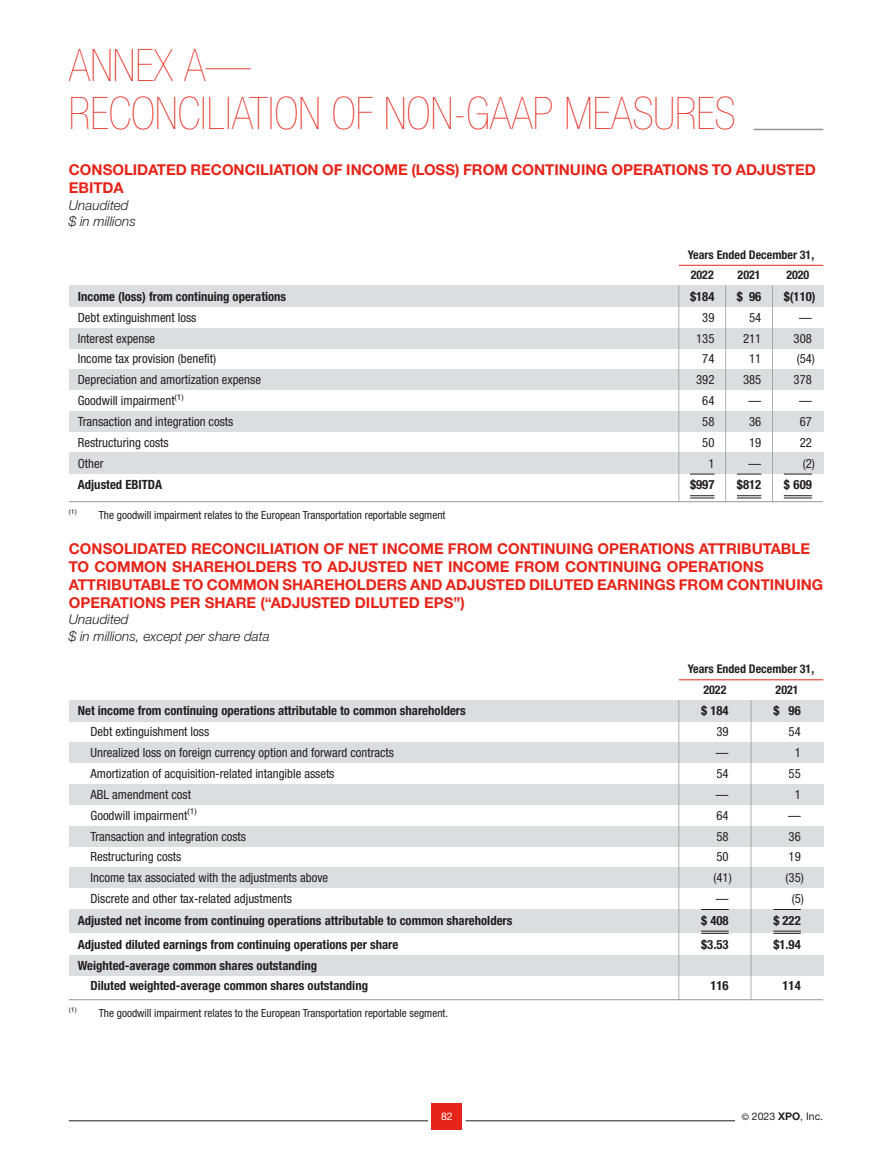
<style>
.page{position:relative;width:891px;height:1161px;background:#fff}
.page>*{position:absolute;margin:0;border:0;box-sizing:border-box;transform-origin:0 0}
.t1{font:200 condensed 44.85px/47.8px "Helvetica Neue LTW1 G";color:#e72419}
.t2{font:700 15px/18px "Helvetica Neue LTW1 G";color:#e72419}
.t3{font:italic 300 13.5px/16.5px "Helvetica Neue LTW1 G";color:#231f20}
.t4{font:condensed 12.75px "Helvetica Neue LTW1 G";color:#231f20}
.t5{font:700 condensed 12.75px/20.9px "Helvetica Neue LTW1 G";color:#231f20}
.t6{font:700 condensed 12px/20.2px "Helvetica Neue LTW1 G";color:#231f20}
.t7{font:condensed 11.25px "Helvetica Neue LTW1 G";color:#231f20}
.t8{font:10.5px "Helvetica Neue LTW1 G";color:#231f20}
.t9{font:10.5px "Helvetica Neue LTW1 G";color:#fff}
.s1{font-size:9px}
.s2{font-weight:700}
</style>
<div class="page">
<div style="left:69px;top:285px;width:754px;height:22px;background:#dcdddf"></div>
<div style="left:69px;top:328px;width:754px;height:20px;background:#dcdddf"></div>
<div style="left:69px;top:369px;width:754px;height:21px;background:#dcdddf"></div>
<div style="left:69px;top:411px;width:754px;height:21px;background:#dcdddf"></div>
<div style="left:69px;top:453px;width:754px;height:21px;background:#dcdddf"></div>
<div style="left:69px;top:700px;width:754px;height:21px;background:#dcdddf"></div>
<div style="left:69px;top:742px;width:754px;height:21px;background:#dcdddf"></div>
<div style="left:69px;top:784px;width:754px;height:21px;background:#dcdddf"></div>
<div style="left:69px;top:826px;width:754px;height:21px;background:#dcdddf"></div>
<div style="left:69px;top:867px;width:754px;height:21px;background:#dcdddf"></div>
<div style="left:69px;top:909px;width:754px;height:24px;background:#dcdddf"></div>
<div style="left:69px;top:955px;width:754px;height:20px;background:#dcdddf"></div>
<div style="left:431px;top:1104px;width:31px;height:26px;background:#e72419"></div>
<hr style="left:754px;top:129px;width:69px;height:1px;background:#939598">
<hr style="left:679px;top:265px;width:144px;height:1px;background:#e72419">
<svg style="left:690px;top:474px;width:25px;height:1px"></svg>
<svg style="left:737px;top:474px;width:24px;height:1px"></svg>
<svg style="left:784px;top:474px;width:28px;height:1px"></svg>
<svg style="left:690px;top:495px;width:25px;height:4px"></svg>
<svg style="left:737px;top:495px;width:24px;height:4px"></svg>
<svg style="left:784px;top:495px;width:28px;height:4px"></svg>
<hr style="left:678px;top:285px;width:1px;height:217px;background:#939598">
<hr style="left:725px;top:285px;width:1px;height:217px;background:#939598">
<hr style="left:772px;top:285px;width:1px;height:217px;background:#939598">
<hr style="left:69px;top:501px;width:754px;height:1px;background:#939598">
<hr style="left:679px;top:679px;width:144px;height:1px;background:#e72419">
<svg style="left:701px;top:909px;width:28px;height:1px"></svg>
<svg style="left:773px;top:909px;width:28px;height:1px"></svg>
<svg style="left:701px;top:931px;width:28px;height:3px"></svg>
<svg style="left:773px;top:931px;width:28px;height:3px"></svg>
<hr style="left:679px;top:700px;width:1px;height:300px;background:#939598">
<hr style="left:751px;top:700px;width:1px;height:300px;background:#939598">
<hr style="left:69px;top:999px;width:754px;height:1px;background:#939598">
<hr style="left:69px;top:1120px;width:359px;height:1px;background:#231f20">
<hr style="left:466px;top:1120px;width:269px;height:1px;background:#231f20">
<h1 class="t1" style="left:69px;top:41px;width:668px">ANNEX A—<br>RECONCILIATION OF NON-GAAP MEASURES</h1>
<p class="t2" style="left:69px;top:161px;width:748px">CONSOLIDATED RECONCILIATION OF INCOME (LOSS) FROM CONTINUING OPERATIONS TO ADJUSTED<br>EBITDA</p>
<p class="t3" style="left:69px;top:196px;width:69px">Unaudited $ in millions</p>
<p class="t6" style="left:688px;top:245px;width:128px">Years Ended December 31,<br>2022</p>
<p class="t6" style="left:738px;top:265px;width:24px">2021</p>
<p class="t6" style="left:786px;top:265px;width:24px">2020</p>
<p class="t5" style="left:78px;top:286px;width:210px">Income (loss) from continuing operations</p>
<p class="t5" style="left:690px;top:286px;width:26px">$184</p>
<p class="t5" style="left:737px;top:286px;width:26px">$ 96</p>
<p class="t5" style="left:784px;top:286px;width:33px">$(110)</p>
<p class="t4" style="left:78px;top:310px;width:120px">Debt extinguishment loss</p>
<p class="t4" style="left:702px;top:310px;width:14px">39</p>
<p class="t4" style="left:749px;top:310px;width:14px">54</p>
<p class="t4" style="left:799px;top:310px;width:14px">—</p>
<p class="t4" style="left:78px;top:330px;width:79px">Interest expense</p>
<p class="t4" style="left:696px;top:330px;width:20px">135</p>
<p class="t4" style="left:743px;top:330px;width:20px">211</p>
<p class="t4" style="left:794px;top:330px;width:20px">308</p>
<p class="t4" style="left:78px;top:351px;width:140px">Income tax provision (benefit)</p>
<p class="t4" style="left:702px;top:351px;width:14px">74</p>
<p class="t4" style="left:749px;top:351px;width:14px">11</p>
<p class="t4" style="left:797px;top:351px;width:20px">(54)</p>
<p class="t4" style="left:78px;top:372px;width:185px">Depreciation and amortization expense</p>
<p class="t4" style="left:696px;top:372px;width:20px">392</p>
<p class="t4" style="left:743px;top:372px;width:20px">385</p>
<p class="t4" style="left:794px;top:372px;width:20px">378</p>
<p class="t4" style="left:78px;top:393px;width:108px">Goodwill impairment<sup>(1)</sup></p>
<p class="t4" style="left:702px;top:393px;width:14px">64</p>
<p class="t4" style="left:749px;top:393px;width:14px">—</p>
<p class="t4" style="left:799px;top:393px;width:14px">—</p>
<p class="t4" style="left:78px;top:414px;width:157px">Transaction and integration costs</p>
<p class="t4" style="left:702px;top:414px;width:14px">58</p>
<p class="t4" style="left:749px;top:414px;width:14px">36</p>
<p class="t4" style="left:800px;top:414px;width:14px">67</p>
<p class="t4" style="left:78px;top:435px;width:92px">Restructuring costs</p>
<p class="t4" style="left:702px;top:435px;width:14px">50</p>
<p class="t4" style="left:749px;top:435px;width:14px">19</p>
<p class="t4" style="left:800px;top:435px;width:14px">22</p>
<p class="t4" style="left:78px;top:456px;width:27px">Other</p>
<p class="t4" style="left:708px;top:456px;width:8px">1</p>
<p class="t4" style="left:749px;top:456px;width:14px">—</p>
<p class="t4" style="left:803px;top:456px;width:14px">(2)</p>
<p class="t5" style="left:78px;top:474px;width:86px">Adjusted EBITDA</p>
<p class="t5" style="left:690px;top:474px;width:26px">$997</p>
<p class="t5" style="left:737px;top:474px;width:26px">$812</p>
<p class="t5" style="left:784px;top:474px;width:30px">$ 609</p>
<p class="t7" style="left:69px;top:508px;width:378px"><sup>(1)</sup> The goodwill impairment relates to the European Transportation reportable segment</p>
<p class="t2" style="left:69px;top:539px;width:756px">CONSOLIDATED RECONCILIATION OF NET INCOME FROM CONTINUING OPERATIONS ATTRIBUTABLE TO COMMON SHAREHOLDERS TO ADJUSTED NET INCOME FROM CONTINUING OPERATIONS ATTRIBUTABLE TO COMMON SHAREHOLDERS AND ADJUSTED DILUTED EARNINGS FROM CONTINUING OPERATIONS PER SHARE (“ADJUSTED DILUTED EPS”)</p>
<p class="t3" style="left:69px;top:611px;width:203px">Unaudited<br>$ in millions, except per share data</p>
<p class="t6" style="left:703px;top:659px;width:112px;text-indent:-16px">Years Ended December 31,<br>2022</p>
<p class="t6" style="left:776px;top:679px;width:24px">2021</p>
<p class="t5" style="left:78px;top:700px;width:390px">Net income from continuing operations attributable to common shareholders</p>
<p class="t5" style="left:701px;top:700px;width:29px">$ 184</p>
<p class="t5" style="left:773px;top:700px;width:29px">$ 96</p>
<p class="t4" style="left:91px;top:724px;width:120px">Debt extinguishment loss</p>
<p class="t4" style="left:716px;top:724px;width:14px">39</p>
<p class="t4" style="left:789px;top:724px;width:14px">54</p>
<p class="t4" style="left:91px;top:745px;width:305px">Unrealized loss on foreign currency option and forward contracts</p>
<p class="t4" style="left:716px;top:745px;width:14px">—</p>
<p class="t4" style="left:795px;top:745px;width:8px">1</p>
<p class="t4" style="left:91px;top:766px;width:245px">Amortization of acquisition-related intangible assets</p>
<p class="t4" style="left:716px;top:766px;width:14px">54</p>
<p class="t4" style="left:789px;top:766px;width:14px">55</p>
<p class="t4" style="left:91px;top:787px;width:102px">ABL amendment cost</p>
<p class="t4" style="left:716px;top:787px;width:14px">—</p>
<p class="t4" style="left:795px;top:787px;width:8px">1</p>
<p class="t4" style="left:91px;top:808px;width:108px">Goodwill impairment<sup>(1)</sup></p>
<p class="t4" style="left:716px;top:808px;width:14px">64</p>
<p class="t4" style="left:788px;top:808px;width:14px">—</p>
<p class="t4" style="left:91px;top:828px;width:157px">Transaction and integration costs</p>
<p class="t4" style="left:716px;top:828px;width:14px">58</p>
<p class="t4" style="left:789px;top:828px;width:14px">36</p>
<p class="t4" style="left:91px;top:849px;width:92px">Restructuring costs</p>
<p class="t4" style="left:716px;top:849px;width:14px">50</p>
<p class="t4" style="left:789px;top:849px;width:14px">19</p>
<p class="t4" style="left:91px;top:870px;width:239px">Income tax associated with the adjustments above</p>
<p class="t4" style="left:713px;top:870px;width:20px">(41)</p>
<p class="t4" style="left:786px;top:870px;width:20px">(35)</p>
<p class="t4" style="left:91px;top:891px;width:203px">Discrete and other tax-related adjustments</p>
<p class="t4" style="left:716px;top:891px;width:14px">—</p>
<p class="t4" style="left:792px;top:891px;width:14px">(5)</p>
<p class="t5" style="left:78px;top:910px;width:436px">Adjusted net income from continuing operations attributable to common shareholders</p>
<p class="t5" style="left:701px;top:910px;width:29px">$ 408</p>
<p class="t5" style="left:773px;top:910px;width:29px">$ 222</p>
<p class="t5" style="left:78px;top:934px;width:322px">Adjusted diluted earnings from continuing operations per share</p>
<p class="t5" style="left:701px;top:934px;width:29px">$3.53</p>
<p class="t5" style="left:773px;top:934px;width:29px">$1.94</p>
<p class="t5" style="left:91px;top:955px;width:279px;text-indent:-13px">Weighted-average common shares outstanding<br>Diluted weighted-average common shares outstanding</p>
<p class="t5" style="left:710px;top:976px;width:20px">116</p>
<p class="t5" style="left:783px;top:976px;width:20px">114</p>
<p class="t7" style="left:69px;top:1006px;width:381px"><sup>(1)</sup> The goodwill impairment relates to the European Transportation reportable segment.</p>
<p class="t9" style="left:441px;top:1110px;width:13px">82</p>
<p class="t8" style="left:742px;top:1110px;width:83px"><span class="s1">©</span> 2023 <span class="s2">XPO</span>, Inc.</p>
</div>
